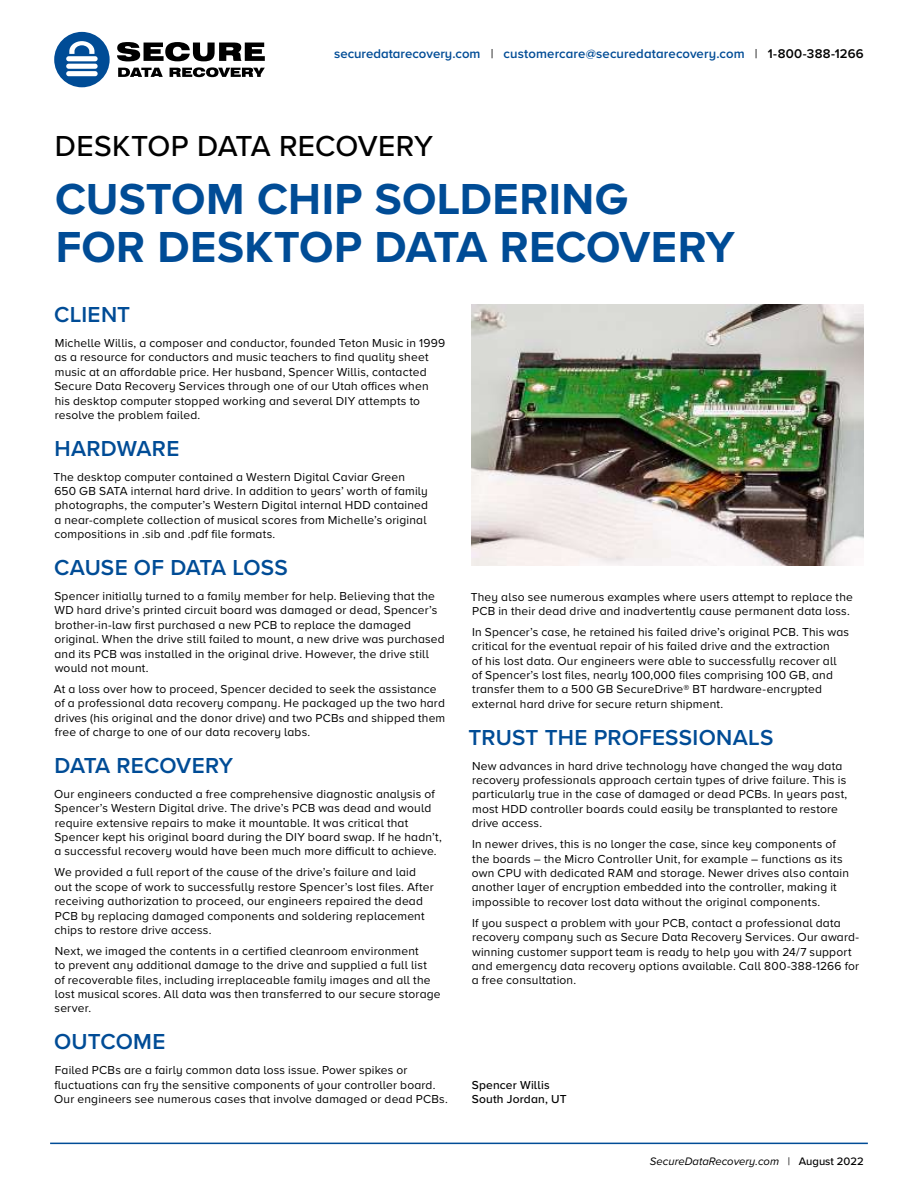
<style>
.page{position:relative;width:918px;height:1188px;background:#fff}
.page>*{position:absolute;margin:0;border:0;box-sizing:border-box;transform-origin:0 0}
.t1{font:700 45px/48px "Proxima Nova A";letter-spacing:.005em;color:#004c96}
.t2{font:500 30px "Proxima Nova A";letter-spacing:.005em;color:#000}
.t3{font:600 22.5px "Proxima Nova A";letter-spacing:.01em;color:#004c96}
.t4{font:600 13.2px "Proxima Nova A";letter-spacing:.005em;color:#004c96}
.t5{font:12px/14.4px "Proxima Nova A";letter-spacing:.015em;color:#000}
.t6{font:500 12px/14.4px "Proxima Nova A";letter-spacing:.015em;color:#000}
.t7{font:italic 11.25px "Proxima Nova A";color:#000}
.s1{font-weight:400;color:#000}
.s2{color:#000}
.s3{font-style:normal}
.s4{font-weight:500;font-style:normal}
</style>
<div class="page">
<hr style="left:50px;top:1143px;width:818px;height:1px;background:#004c96">
<div style="left:54px;top:32px;width:56px;height:55px;background:#004c96;border-radius:50%"></div>
<svg style="left:66px;top:41px;width:32px;height:35px"></svg>
<svg style="left:117px;top:42px;width:148px;height:35px"></svg>
<img style="left:472px;top:304px;width:392px;height:262px">
<p class="t4" style="left:334px;top:45px;width:531px">securedatarecovery.com <span class="s1">|</span> customercare@securedatarecovery.com <span class="s1">|</span> <span class="s2">1-800-388-1266</span></p>
<h2 class="t2" style="left:55px;top:128px;width:380px">DESKTOP DATA RECOVERY</h2>
<h1 class="t1" style="left:55px;top:177px;width:681px">CUSTOM CHIP SOLDERING<br>FOR DESKTOP DATA RECOVERY</h1>
<h3 class="t3" style="left:54px;top:301px;width:78px">CLIENT</h3>
<p class="t5" style="left:54px;top:336px;width:392px">Michelle Willis, a composer and conductor, founded Teton Music in 1999 as a resource for conductors and music teachers to find quality sheet music at an affordable price. Her husband, Spencer Willis, contacted Secure Data Recovery Services through one of our Utah offices when his desktop computer stopped working and several DIY attempts to resolve the problem failed.</p>
<h3 class="t3" style="left:54px;top:435px;width:126px">HARDWARE</h3>
<p class="t5" style="left:54px;top:470px;width:376px">The desktop computer contained a Western Digital Caviar Green 650 GB SATA internal hard drive. In addition to years’ worth of family photographs, the computer’s Western Digital internal HDD contained a near-complete collection of musical scores from Michelle’s original compositions in .sib and .pdf file formats.</p>
<h3 class="t3" style="left:54px;top:554px;width:235px">CAUSE OF DATA LOSS</h3>
<p class="t5" style="left:54px;top:589px;width:392px">Spencer initially turned to a family member for help. Believing that the WD hard drive’s printed circuit board was damaged or dead, Spencer’s brother-in-law first purchased a new PCB to replace the damaged original. When the drive still failed to mount, a new drive was purchased and its PCB was installed in the original drive. However, the drive still would not mount.</p>
<p class="t5" style="left:54px;top:682px;width:393px">At a loss over how to proceed, Spencer decided to seek the assistance of a professional data recovery company. He packaged up the two hard drives (his original and the donor drive) and two PCBs and shipped them free of charge to one of our data recovery labs.</p>
<h3 class="t3" style="left:54px;top:752px;width:180px">DATA RECOVERY</h3>
<p class="t5" style="left:54px;top:787px;width:389px">Our engineers conducted a free comprehensive diagnostic analysis of Spencer’s Western Digital drive. The drive’s PCB was dead and would require extensive repairs to make it mountable. It was critical that Spencer kept his original board during the DIY board swap. If he hadn’t, a successful recovery would have been much more difficult to achieve.</p>
<p class="t5" style="left:54px;top:865px;width:381px">We provided a full report of the cause of the drive’s failure and laid out the scope of work to successfully restore Spencer’s lost files. After receiving authorization to proceed, our engineers repaired the dead PCB by replacing damaged components and soldering replacement chips to restore drive access.</p>
<p class="t5" style="left:54px;top:944px;width:388px">Next, we imaged the contents in a certified cleanroom environment<br>to prevent any additional damage to the drive and supplied a full list<br>of recoverable files, including irreplaceable family images and all the lost musical scores. All data was then transferred to our secure storage server.</p>
<h3 class="t3" style="left:54px;top:1028px;width:113px">OUTCOME</h3>
<p class="t5" style="left:54px;top:1063px;width:395px">Failed PCBs are a fairly common data loss issue. Power spikes or fluctuations can fry the sensitive components of your controller board.<br>Our engineers see numerous cases that involve damaged or dead PCBs.</p>
<p class="t5" style="left:471px;top:590px;width:384px">They also see numerous examples where users attempt to replace the<br>PCB in their dead drive and inadvertently cause permanent data loss.</p>
<p class="t5" style="left:472px;top:625px;width:379px">In Spencer’s case, he retained his failed drive’s original PCB. This was critical for the eventual repair of his failed drive and the extraction<br>of his lost data. Our engineers were able to successfully recover all of Spencer’s lost files, nearly 100,000 files comprising 100 GB, and transfer them to a 500 GB SecureDrive® BT hardware-encrypted external hard drive for secure return shipment.</p>
<h3 class="t3" style="left:468px;top:724px;width:307px">TRUST THE PROFESSIONALS</h3>
<p class="t5" style="left:472px;top:759px;width:377px">New advances in hard drive technology have changed the way data recovery professionals approach certain types of drive failure. This is particularly true in the case of damaged or dead PCBs. In years past, most HDD controller boards could easily be transplanted to restore drive access.</p>
<p class="t5" style="left:472px;top:837px;width:379px">In newer drives, this is no longer the case, since key components of the boards – the Micro Controller Unit, for example – functions as its own CPU with dedicated RAM and storage. Newer drives also contain another layer of encryption embedded into the controller, making it impossible to recover lost data without the original components.</p>
<p class="t5" style="left:472px;top:916px;width:389px">If you suspect a problem with your PCB, contact a professional data recovery company such as Secure Data Recovery Services. Our award&shy;winning customer support team is ready to help you with 24/7 support and emergency data recovery options available. Call 800-388-1266 for a free consultation.</p>
<p class="t6" style="left:472px;top:1078px;width:96px">Spencer Willis<br>South Jordan, UT</p>
<p class="t7" style="left:650px;top:1154px;width:215px">SecureDataRecovery.com <span class="s3">|</span> <span class="s4">August 2022</span></p>
</div>
